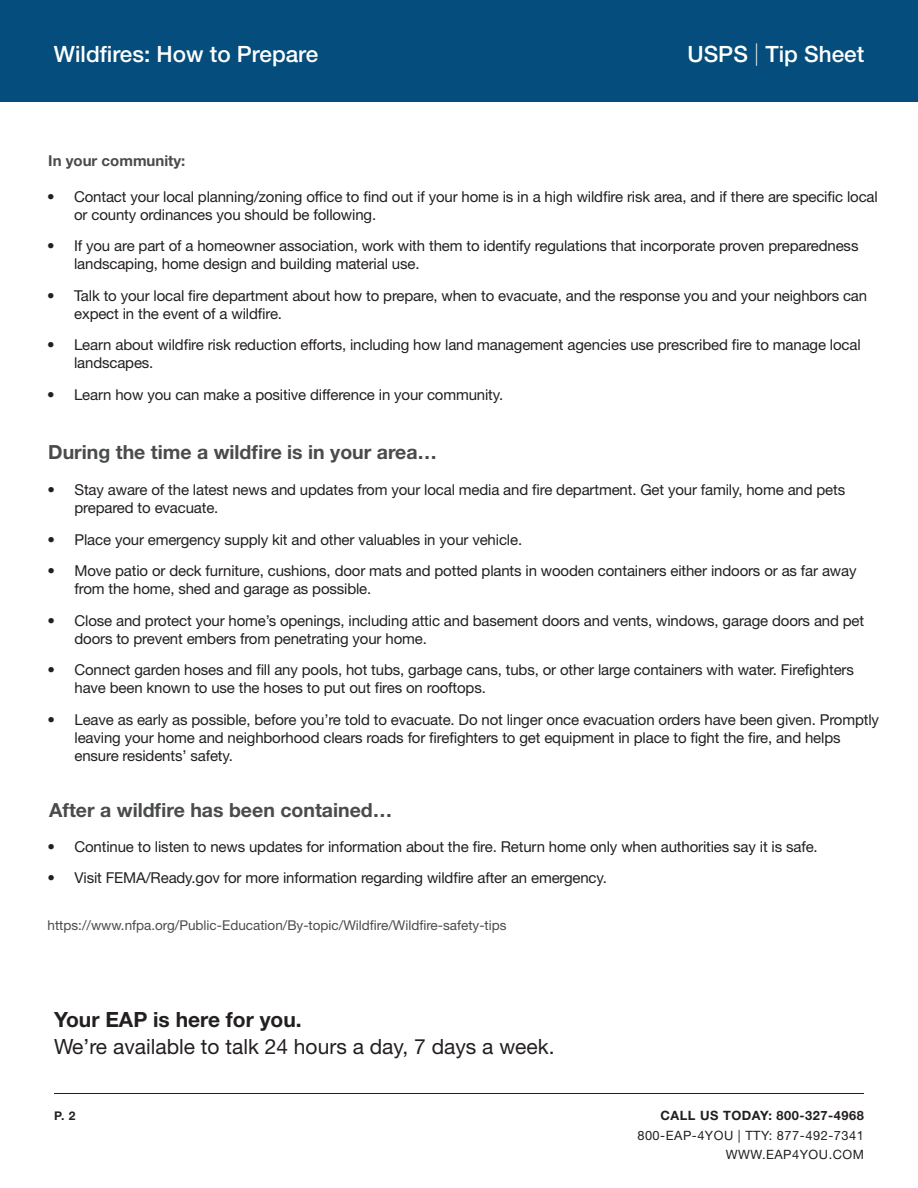
<style>
.page{position:relative;width:918px;height:1188px;background:#fff}
.page>*{position:absolute;margin:0;border:0;box-sizing:border-box;transform-origin:0 0}
.t1{font:500 22.5px "Helvetica Neue LT Std";color:#fff}
.t2{font:21px "Helvetica Neue LT Std";color:#231f20}
.t3{font:700 21px "Helvetica Neue LT Std";color:#231f20}
.t4{font:700 19.5px "Helvetica Neue LT Std";color:#4a4b4b}
.t5{font:15px/18px "Helvetica Neue LT Std";letter-spacing:-.01em;color:#231f20}
.t6{font:700 15px "Helvetica Neue LT Std";color:#4a4b4b}
.t7{font:13.5px "Helvetica Neue LT Std";color:#4a4b4b}
.t8{font:12.9px/19px "Helvetica Neue LT Std";letter-spacing:.04em;color:#231f20;text-align:right}
.t9{font:700 12.9px "Helvetica Neue LT Std";letter-spacing:.04em;color:#231f20}
.t10{font:700 12px "Helvetica Neue LT Std";color:#231f20}
.s1{font-weight:100}
</style>
<div class="page">
<hr style="left:54px;top:1093px;width:810px;height:1px;background:#231f20">
<div style="left:0;top:0;width:918px;height:101px;background:#044d7c"></div>
<h1 class="t1" style="left:54px;top:41px;width:266px">Wildfires: How to Prepare</h1>
<h1 class="t1" style="left:688px;top:41px;width:178px">USPS <span class="s1">|</span> Tip Sheet</h1>
<p class="t6" style="left:48px;top:151px;width:139px">In your community:</p>
<p class="t5" style="left:74px;top:187px;width:805px;text-indent:-27px">• Contact your local planning/zoning office to find out if your home is in a high wildfire risk area, and if there are specific local or county ordinances you should be following.</p>
<p class="t5" style="left:74px;top:237px;width:786px;text-indent:-27px">• If you are part of a homeowner association, work with them to identify regulations that incorporate proven preparedness landscaping, home design and building material use.</p>
<p class="t5" style="left:74px;top:286px;width:795px;text-indent:-27px">• Talk to your local fire department about how to prepare, when to evacuate, and the response you and your neighbors can expect in the event of a wildfire.</p>
<p class="t5" style="left:74px;top:336px;width:788px;text-indent:-27px">• Learn about wildfire risk reduction efforts, including how land management agencies use prescribed fire to manage local landscapes.</p>
<p class="t5" style="left:47px;top:385px;width:458px">• Learn how you can make a positive difference in your community.</p>
<h3 class="t4" style="left:48px;top:440px;width:390px">During the time a wildfire is in your area…</h3>
<p class="t5" style="left:75px;top:481px;width:772px;text-indent:-27px">• Stay aware of the latest news and updates from your local media and fire department. Get your family, home and pets prepared to evacuate.</p>
<p class="t5" style="left:48px;top:530px;width:476px">• Place your emergency supply kit and other valuables in your vehicle.</p>
<p class="t5" style="left:75px;top:562px;width:784px;text-indent:-27px">• Move patio or deck furniture, cushions, door mats and potted plants in wooden containers either indoors or as far away from the home, shed and garage as possible.</p>
<p class="t5" style="left:75px;top:611px;width:791px;text-indent:-27px">• Close and protect your home’s openings, including attic and basement doors and vents, windows, garage doors and pet doors to prevent embers from penetrating your home.</p>
<p class="t5" style="left:75px;top:661px;width:781px;text-indent:-27px">• Connect garden hoses and fill any pools, hot tubs, garbage cans, tubs, or other large containers with water. Firefighters have been known to use the hoses to put out fires on rooftops.</p>
<p class="t5" style="left:75px;top:710px;width:806px;text-indent:-27px">• Leave as early as possible, before you’re told to evacuate. Do not linger once evacuation orders have been given. Promptly leaving your home and neighborhood clears roads for firefighters to get equipment in place to fight the fire, and helps ensure residents’ safety.</p>
<h3 class="t4" style="left:49px;top:798px;width:345px">After a wildfire has been contained…</h3>
<p class="t5" style="left:48px;top:837px;width:772px">• Continue to listen to news updates for information about the fire. Return home only when authorities say it is safe.</p>
<p class="t5" style="left:48px;top:869px;width:561px">• Visit FEMA/Ready.gov for more information regarding wildfire after an emergency.</p>
<p class="t7" style="left:48px;top:917px;width:461px">https://www.nfpa.org/Public-Education/By-topic/Wildfire/Wildfire-safety-tips</p>
<h2 class="t3" style="left:54px;top:1007px;width:249px">Your EAP is here for you.</h2>
<h2 class="t2" style="left:54px;top:1035px;width:502px">We’re available to talk 24 hours a day, 7 days a week.</h2>
<p class="t10" style="left:54px;top:1108px;width:23px">P. 2</p>
<p class="t9" style="left:660px;top:1108px;width:205px">CALL US TODAY: 800-327-4968</p>
<p class="t8" style="left:637px;top:1125px;width:228px">800-EAP-4YOU | TTY: 877-492-7341<br>WWW.EAP4YOU.COM</p>
</div>
